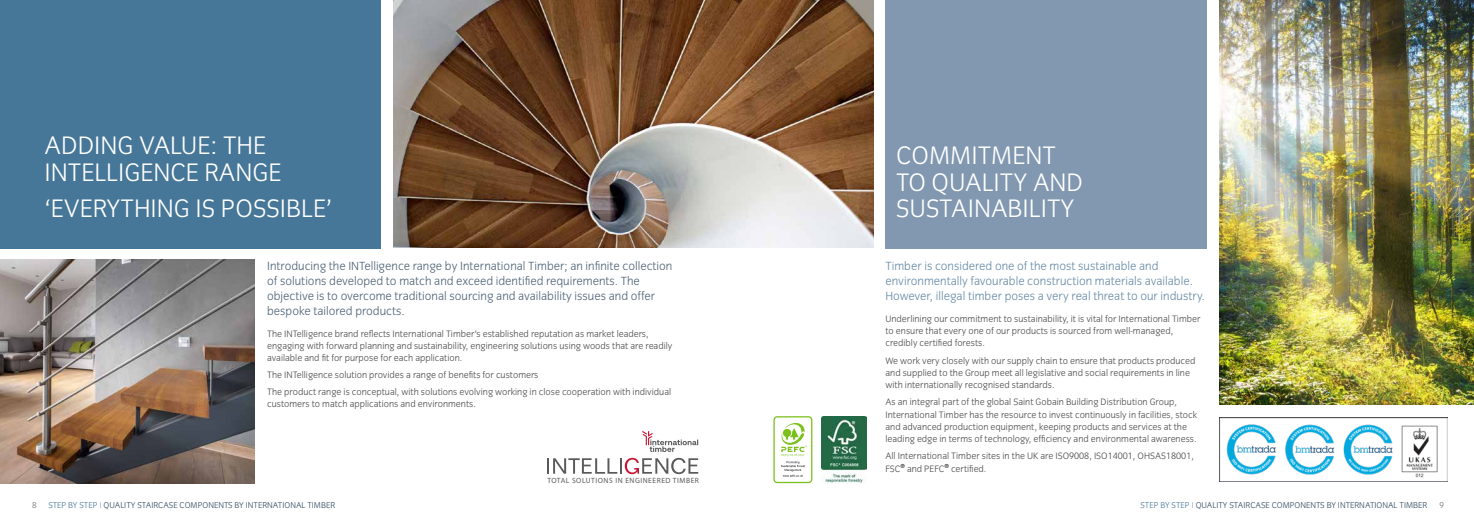
<style>
.page{position:relative;width:1474px;height:521px;background:#fff}
.page>*{position:absolute;margin:0;border:0;box-sizing:border-box;transform-origin:0 0}
.t1{font:300 26.25px/26.2px "Congress Sans";color:#fff}
.t2{font:300 12.25px/14.9px "Congress Sans";color:#4c6074}
.t3{font:300 12.25px/14.9px "Congress Sans";color:#6588a5}
.t4{font:300 9.62px/12.2px "Congress Sans";color:#4a4a49}
.t5{font:300 8.75px "Congress Sans";color:#324c60}
.t6{font:300 8.75px "Congress Sans";color:#747373}
.t7{font:7.52px "Myriad Pro";letter-spacing:.07em;color:#5a595b}
.s1{color:#477798}
</style>
<div class="page">
<div style="left:0;top:0;width:381px;height:248px;background:#477798"></div>
<img style="left:393px;top:0;width:480px;height:248px">
<img style="left:1219px;top:0;width:254px;height:404px">
<img style="left:0;top:260px;width:255px;height:224px">
<svg style="left:547px;top:458px;width:151px;height:16px"></svg>
<svg style="left:642px;top:431px;width:56px;height:21px"></svg>
<div style="left:885px;top:0;width:321px;height:248px;background:#8198b0"></div>
<div style="left:773px;top:416px;width:39px;height:67px;border:1px solid #7bc11b;border-radius:3px"></div>
<svg style="left:781px;top:423px;width:25px;height:54px"></svg>
<img style="left:821px;top:416px;width:45px;height:67px">
<img style="left:1219px;top:417px;width:228px;height:65px">
<h1 class="t1" style="left:45px;top:133px;width:238px">ADDING VALUE: THE<br>INTELLIGENCE RANGE</h1>
<h1 class="t1" style="left:45px;top:195px;width:289px">‘EVERYTHING IS POSSIBLE’</h1>
<p class="t2" style="left:267px;top:259px;width:407px">Introducing the INTelligence range by International Timber; an infinite collection of solutions developed to match and exceed identified requirements. The objective is to overcome traditional sourcing and availability issues and offer bespoke tailored products.</p>
<p class="t4" style="left:267px;top:327px;width:407px">The INTelligence brand reflects International Timber’s established reputation as market leaders, engaging with forward planning and sustainability, engineering solutions using woods that are readily available and fit for purpose for each application.</p>
<p class="t4" style="left:267px;top:366px;width:405px;line-height:17.2px">The INTelligence solution provides a range of benefits for customers<br>The product range is conceptual, with solutions evolving working in close cooperation with individual</p>
<p class="t4" style="left:267px;top:398px;width:210px">customers to match applications and environments.</p>
<p class="t7" style="left:547px;top:476px;width:153px">TOTAL SOLUTIONS IN ENGINEERED TIMBER</p>
<h1 class="t1" style="left:896px;top:143px;width:189px">COMMITMENT<br>TO QUALITY AND<br>SUSTAINABILITY</h1>
<p class="t3" style="left:885px;top:259px;width:321px">Timber is considered one of the most sustainable and environmentally favourable construction materials available.<br>However, illegal timber poses a very real threat to our industry.</p>
<p class="t4" style="left:885px;top:313px;width:316px">Underlining our commitment to sustainability, it is vital for International Timber to ensure that every one of our products is sourced from well-managed, credibly certified forests.</p>
<p class="t4" style="left:885px;top:354px;width:311px">We work very closely with our supply chain to ensure that products produced and supplied to the Group meet all legislative and social requirements in line with internationally recognised standards.</p>
<p class="t4" style="left:885px;top:396px;width:313px">As an integral part of the global Saint Gobain Building Distribution Group, International Timber has the resource to invest continuously in facilities, stock and advanced production equipment, keeping products and services at the leading edge in terms of technology, efficiency and environmental awareness.</p>
<p class="t4" style="left:885px;top:450px;width:310px">All International Timber sites in the UK are ISO9008, ISO14001, OHSAS18001,<br>FSC<sup>®</sup> and PEFC<sup>®</sup> certified.</p>
<p class="t6" style="left:32px;top:500px;width:6px">8</p>
<p class="t5" style="left:48px;top:500px;width:288px"><span class="s1">STEP BY STEP |</span> QUALITY STAIRCASE COMPONENTS BY INTERNATIONAL TIMBER</p>
<p class="t5" style="left:1140px;top:500px;width:288px"><span class="s1">STEP BY STEP |</span> QUALITY STAIRCASE COMPONENTS BY INTERNATIONAL TIMBER</p>
<p class="t6" style="left:1439px;top:500px;width:6px">9</p>
</div>
